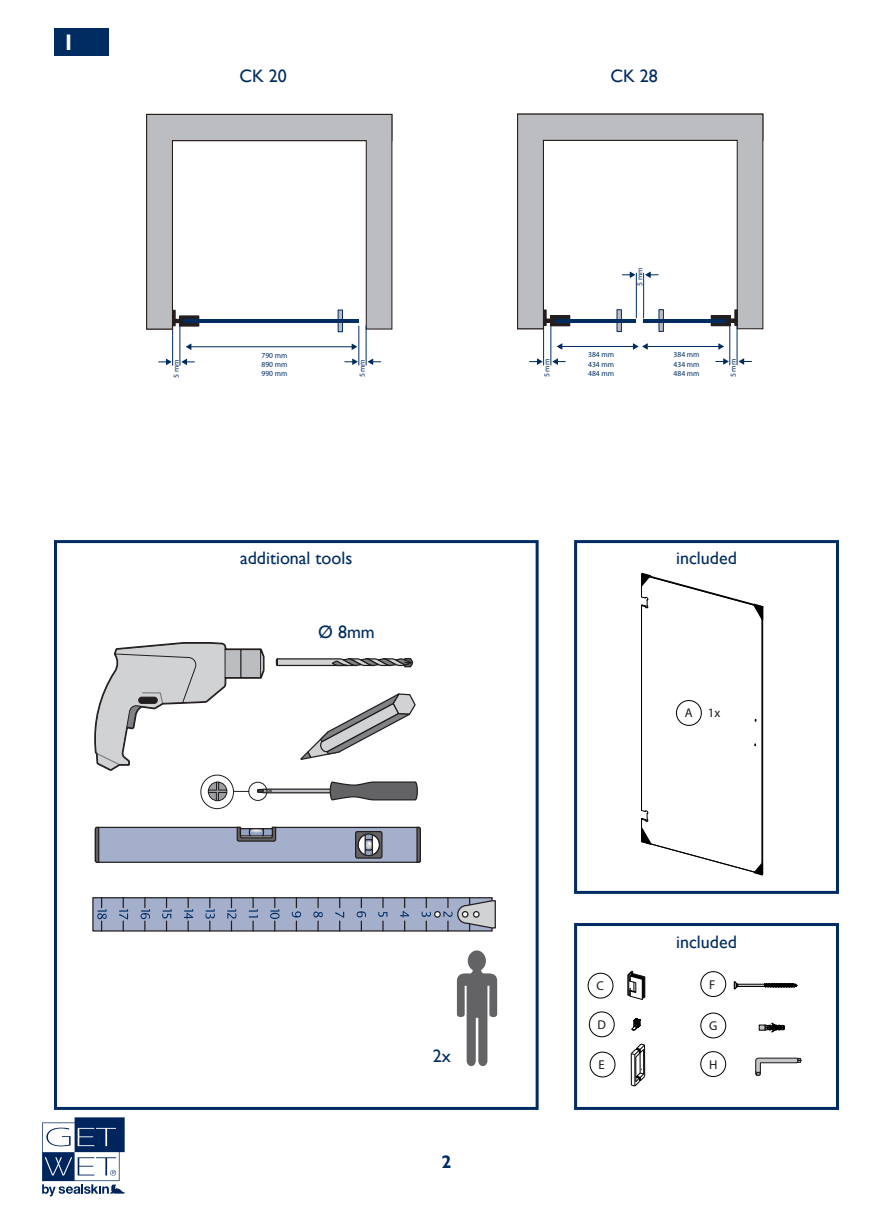
<style>
.page{position:relative;width:893px;height:1212px;background:#fff}
.page>*{position:absolute;margin:0;border:0;box-sizing:border-box;transform-origin:0 0}
.t1{font:700 22.5px "Gill Sans";color:#fff}
.t2{font:18px "Gill Sans";color:#002c62}
.t3{font:700 18px "Gill Sans";color:#002c62}
.t4{font:12.75px "Gill Sans";color:#1a171b}
.t5{font:7.65px/9.3px "Myriad";color:#002c62}
.t6{font:7.5px "Myriad";color:#002c62}
</style>
<div class="page">
<svg style="left:42px;top:1117px;width:83px;height:79px"></svg>
<div style="left:54px;top:28px;width:55px;height:28px;background:#002c62"></div>
<div style="left:92px;top:897px;width:401px;height:34px;background:#a4afcb;border:1px solid #231f20"></div>
<svg style="left:400px;top:898px;width:9px;height:33px"></svg>
<svg style="left:378px;top:898px;width:9px;height:33px"></svg>
<svg style="left:357px;top:898px;width:9px;height:33px"></svg>
<svg style="left:335px;top:898px;width:9px;height:33px"></svg>
<svg style="left:313px;top:898px;width:10px;height:33px"></svg>
<svg style="left:292px;top:898px;width:9px;height:33px"></svg>
<svg style="left:270px;top:898px;width:10px;height:33px"></svg>
<svg style="left:249px;top:898px;width:9px;height:33px"></svg>
<svg style="left:227px;top:898px;width:9px;height:33px"></svg>
<svg style="left:205px;top:898px;width:10px;height:33px"></svg>
<svg style="left:184px;top:898px;width:9px;height:33px"></svg>
<svg style="left:162px;top:898px;width:10px;height:33px"></svg>
<svg style="left:141px;top:898px;width:9px;height:33px"></svg>
<svg style="left:119px;top:898px;width:9px;height:33px"></svg>
<svg style="left:97px;top:898px;width:10px;height:33px"></svg>
<svg style="left:422px;top:898px;width:74px;height:33px"></svg>
<div style="left:473px;top:911px;width:7px;height:7px;border:1px solid #231f20;border-radius:50%"></div>
<svg style="left:94px;top:826px;width:327px;height:37px;background:#979fb6"></svg>
<svg style="left:94px;top:642px;width:324px;height:167px"></svg>
<div style="left:54px;top:540px;width:485px;height:570px;border:3px solid #002c62"></div>
<div style="left:574px;top:540px;width:265px;height:354px;border:3px solid #002c62"></div>
<svg style="left:457px;top:950px;width:40px;height:117px"></svg>
<div style="left:338px;top:310px;width:5px;height:22px;border:1px solid #002c62"></div>
<hr style="left:180px;top:326px;width:1px;height:39px;background:#002c62">
<svg style="left:186px;top:343px;width:5px;height:7px"></svg>
<svg style="left:352px;top:343px;width:5px;height:7px"></svg>
<hr style="left:191px;top:346px;width:163px;height:1px;background:#002c62">
<hr style="left:172px;top:326px;width:1px;height:39px;background:#002c62">
<svg style="left:159px;top:359px;width:12px;height:6px"></svg>
<svg style="left:182px;top:359px;width:12px;height:6px"></svg>
<svg style="left:146px;top:114px;width:247px;height:216px"></svg>
<hr style="left:366px;top:326px;width:1px;height:39px;background:#002c62">
<hr style="left:359px;top:326px;width:1px;height:39px;background:#002c62">
<svg style="left:345px;top:358px;width:13px;height:7px"></svg>
<svg style="left:368px;top:358px;width:13px;height:7px"></svg>
<svg style="left:631px;top:1043px;width:14px;height:43px"></svg>
<div style="left:590px;top:1052px;width:25px;height:25px;border:1px solid #000;border-radius:50%"></div>
<svg style="left:755px;top:1058px;width:47px;height:18px"></svg>
<svg style="left:759px;top:1022px;width:26px;height:10px"></svg>
<div style="left:701px;top:971px;width:25px;height:26px;border:1px solid #000;border-radius:50%"></div>
<div style="left:701px;top:1013px;width:25px;height:25px;border:1px solid #000;border-radius:50%"></div>
<div style="left:700px;top:1051px;width:26px;height:26px;border:1px solid #000;border-radius:50%"></div>
<svg style="left:627px;top:971px;width:18px;height:29px"></svg>
<div style="left:588px;top:973px;width:25px;height:25px;border:1px solid #000;border-radius:50%"></div>
<svg style="left:632px;top:1018px;width:8px;height:12px"></svg>
<div style="left:589px;top:1012px;width:25px;height:25px;border:1px solid #000;border-radius:50%"></div>
<svg style="left:734px;top:981px;width:64px;height:9px"></svg>
<div style="left:574px;top:923px;width:265px;height:187px;border:3px solid #002c62"></div>
<hr style="left:641px;top:606px;width:1px;height:204px;background:#000">
<hr style="left:762px;top:607px;width:1px;height:267px;background:#000">
<div style="left:676px;top:700px;width:26px;height:26px;border:1px solid #000;border-radius:50%"></div>
<svg style="left:641px;top:573px;width:123px;height:48px"></svg>
<svg style="left:641px;top:810px;width:122px;height:65px"></svg>
<div style="left:617px;top:310px;width:4px;height:22px;border:1px solid #002c62"></div>
<hr style="left:551px;top:326px;width:1px;height:39px;background:#002c62">
<svg style="left:557px;top:343px;width:5px;height:7px"></svg>
<hr style="left:562px;top:346px;width:76px;height:1px;background:#002c62">
<hr style="left:543px;top:326px;width:1px;height:39px;background:#002c62">
<svg style="left:530px;top:358px;width:12px;height:7px"></svg>
<svg style="left:552px;top:358px;width:13px;height:7px"></svg>
<svg style="left:517px;top:113px;width:246px;height:216px"></svg>
<hr style="left:737px;top:326px;width:1px;height:39px;background:#002c62">
<hr style="left:729px;top:326px;width:1px;height:39px;background:#002c62">
<svg style="left:716px;top:358px;width:13px;height:7px"></svg>
<svg style="left:739px;top:358px;width:13px;height:7px"></svg>
<svg style="left:726px;top:310px;width:11px;height:16px"></svg>
<div style="left:711px;top:322px;width:20px;height:4px;border:1px solid #231f20"></div>
<div style="left:711px;top:315px;width:20px;height:4px;border:1px solid #231f20"></div>
<hr style="left:644px;top:319px;width:82px;height:3px;background:#002c62">
<svg style="left:633px;top:343px;width:15px;height:7px"></svg>
<svg style="left:718px;top:343px;width:6px;height:7px"></svg>
<hr style="left:648px;top:346px;width:75px;height:1px;background:#002c62">
<hr style="left:643px;top:273px;width:1px;height:45px;background:#002c62">
<hr style="left:636px;top:273px;width:1px;height:45px;background:#002c62">
<svg style="left:622px;top:272px;width:13px;height:6px"></svg>
<svg style="left:645px;top:272px;width:13px;height:6px"></svg>
<p class="t1" style="left:62px;top:28px;width:14px">1</p>
<p class="t2" style="left:239px;top:66px;width:49px">CK 20</p>
<p class="t2" style="left:610px;top:66px;width:49px">CK 28</p>
<p class="t6" style="left:636px;top:286px;width:20px;rotate:-90deg">5 mm</p>
<p class="t5" style="left:262px;top:351px;width:27px">790 mm<br>890 mm</p>
<p class="t6" style="left:172px;top:378px;width:20px;rotate:-90deg">5 mm</p>
<p class="t5" style="left:262px;top:369px;width:27px">990 mm</p>
<p class="t6" style="left:359px;top:377px;width:20px;rotate:-90deg">5 mm</p>
<p class="t5" style="left:588px;top:350px;width:27px">384 mm<br>434 mm</p>
<p class="t5" style="left:674px;top:350px;width:27px;text-align:justify">384 mm 434 mm 484 mm</p>
<p class="t6" style="left:543px;top:377px;width:20px;rotate:-90deg">5 mm</p>
<p class="t5" style="left:588px;top:369px;width:27px">484 mm</p>
<p class="t6" style="left:730px;top:377px;width:20px;rotate:-90deg">5 mm</p>
<p class="t2" style="left:240px;top:548px;width:114px">additional tools</p>
<p class="t2" style="left:676px;top:548px;width:62px">included</p>
<p class="t2" style="left:318px;top:622px;width:58px">Ø 8mm</p>
<p class="t2" style="left:433px;top:1045px;width:19px">2x</p>
<p class="t3" style="left:441px;top:1151px;width:11px">2</p>
<p class="t4" style="left:685px;top:704px;width:37px">A 1x</p>
<p class="t4" style="left:596px;top:978px;width:9px">C</p>
<p class="t4" style="left:598px;top:1017px;width:10px">D</p>
<p class="t4" style="left:598px;top:1057px;width:8px">E</p>
<p class="t2" style="left:676px;top:931px;width:62px">included</p>
<p class="t4" style="left:709px;top:976px;width:8px">F</p>
<p class="t4" style="left:709px;top:1018px;width:10px">G</p>
<p class="t4" style="left:709px;top:1056px;width:10px">H</p>
</div>
